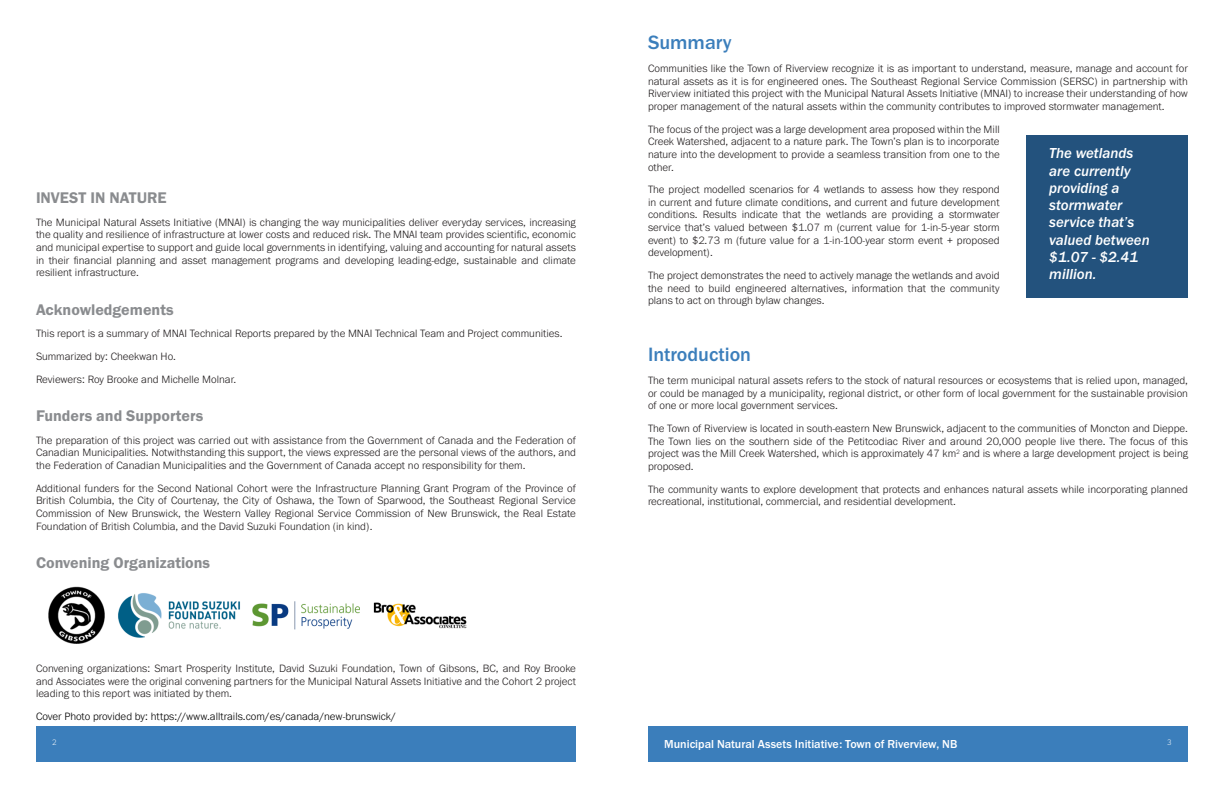
<style>
.page{position:relative;width:1224px;height:792px;background:#fff}
.page>*{position:absolute;margin:0;border:0;box-sizing:border-box;transform-origin:0 0}
.Header_1A{font:500 20px "Franklin Gothic URW";color:#3b7ebb}
.Heading_1{font:500 20px "Franklin Gothic URW";color:#3b7ebb}
.Heading_2{font:16px "Franklin Gothic URW Dem";color:#8a8c8f}
.Example{font:15px/17.2px "Franklin Gothic URW Med Ita";color:#fff}
.t1{font:500 12px "Franklin Gothic URW";color:#fff}
.t2{font:300 11px/12.6px "Franklin Gothic URW";color:#231f20;text-align:justify}
.t3{font:300 11px "Franklin Gothic URW";color:#000}
.t4{font:300 8px "Gibson";color:#fff}
</style>
<div class="page">
<div style="left:36px;top:726px;width:540px;height:36px;background:#3b7ebb"></div>
<div style="left:648px;top:726px;width:540px;height:36px;background:#3b7ebb"></div>
<div style="left:1027px;top:135px;width:161px;height:163px;background:#23527d"></div>
<img style="left:48px;top:586px;width:419px;height:58px">
<p class="Heading_2" style="left:36px;top:188px;width:132px">INVEST IN NATURE</p>
<p class="t2" style="left:36px;top:215px;width:542px">The Municipal Natural Assets Initiative (MNAI) is changing the way municipalities deliver everyday services, increasing the quality and resilience of infrastructure at lower costs and reduced risk. The MNAI team provides scientific, economic and municipal expertise to support and guide local governments in identifying, valuing and accounting for natural assets in their financial planning and asset management programs and developing leading-edge, sustainable and climate resilient infrastructure.</p>
<p class="Heading_2" style="left:36px;top:299px;width:139px">Acknowledgements</p>
<p class="t2" style="left:36px;top:327px;width:528px">This report is a summary of MNAI Technical Reports prepared by the MNAI Technical Team and Project communities.</p>
<p class="t2" style="left:36px;top:350px;width:141px">Summarized by: Cheekwan Ho.</p>
<p class="t2" style="left:36px;top:372px;width:202px">Reviewers: Roy Brooke and Michelle Molnar.</p>
<p class="Heading_2" style="left:36px;top:406px;width:169px">Funders and Supporters</p>
<p class="t2" style="left:36px;top:433px;width:542px">The preparation of this project was carried out with assistance from the Government of Canada and the Federation of Canadian Municipalities. Notwithstanding this support, the views expressed are the personal views of the authors, and the Federation of Canadian Municipalities and the Government of Canada accept no responsibility for them.</p>
<p class="t2" style="left:36px;top:481px;width:541px">Additional funders for the Second National Cohort were the Infrastructure Planning Grant Program of the Province of British Columbia, the City of Courtenay, the City of Oshawa, the Town of Sparwood, the Southeast Regional Service Commission of New Brunswick, the Western Valley Regional Service Commission of New Brunswick, the Real Estate Foundation of British Columbia, and the David Suzuki Foundation (in kind).</p>
<p class="Heading_2" style="left:36px;top:553px;width:176px">Convening Organizations</p>
<p class="t2" style="left:36px;top:662px;width:542px">Convening organizations: Smart Prosperity Institute, David Suzuki Foundation, Town of Gibsons, BC, and Roy Brooke and Associates were the original convening partners for the Municipal Natural Assets Initiative and the Cohort 2 project leading to this report was initiated by them.</p>
<p class="t3" style="left:36px;top:709px;width:361px">Cover Photo provided by: https://www.alltrails.com/es/canada/new-brunswick/</p>
<p class="Heading_1" style="left:648px;top:30px;width:85px">Summary</p>
<p class="t2" style="left:648px;top:62px;width:542px">Communities like the Town of Riverview recognize it is as important to understand, measure, manage and account for natural assets as it is for engineered ones. The Southeast Regional Service Commission (SERSC) in partnership with Riverview initiated this project with the Municipal Natural Assets Initiative (MNAI) to increase their understanding of how proper management of the natural assets within the community contributes to improved stormwater management.</p>
<p class="t2" style="left:648px;top:122px;width:353px">The focus of the project was a large development area proposed within the Mill Creek Watershed, adjacent to a nature park. The Town’s plan is to incorporate nature into the development to provide a seamless transition from one to the other.</p>
<p class="t2" style="left:648px;top:183px;width:353px">The project modelled scenarios for 4 wetlands to assess how they respond in current and future climate conditions, and current and future development conditions. Results indicate that the wetlands are providing a stormwater service that’s valued between $1.07 m (current value for 1-in-5-year storm event) to $2.73 m (future value for a 1-in-100-year storm event + proposed development).</p>
<p class="t2" style="left:648px;top:269px;width:353px">The project demonstrates the need to actively manage the wetlands and avoid the need to build engineered alternatives, information that the community plans to act on through bylaw changes.</p>
<p class="Example" style="left:1049px;top:145px;width:102px">The wetlands are currently providing a stormwater service that’s valued between $1.07 - $2.41 million.</p>
<p class="Header_1A" style="left:648px;top:342px;width:105px">Introduction</p>
<p class="t2" style="left:648px;top:374px;width:542px">The term municipal natural assets refers to the stock of natural resources or ecosystems that is relied upon, managed, or could be managed by a municipality, regional district, or other form of local government for the sustainable provision of one or more local government services.</p>
<p class="t2" style="left:648px;top:422px;width:542px">The Town of Riverview is located in south-eastern New Brunswick, adjacent to the communities of Moncton and Dieppe.<br>The Town lies on the southern side of the Petitcodiac River and around 20,000 people live there. The focus of this project was the Mill Creek Watershed, which is approximately 47 km<sup>2</sup> and is where a large development project is being proposed.</p>
<p class="t2" style="left:648px;top:482px;width:541px">The community wants to explore development that protects and enhances natural assets while incorporating planned recreational, institutional, commercial, and residential development.</p>
<p class="t4" style="left:52px;top:737px;width:6px">2</p>
<p class="t1" style="left:664px;top:737px;width:295px">Municipal Natural Assets Initiative: Town of Riverview, NB</p>
<p class="t4" style="left:1167px;top:737px;width:6px">3</p>
</div>
